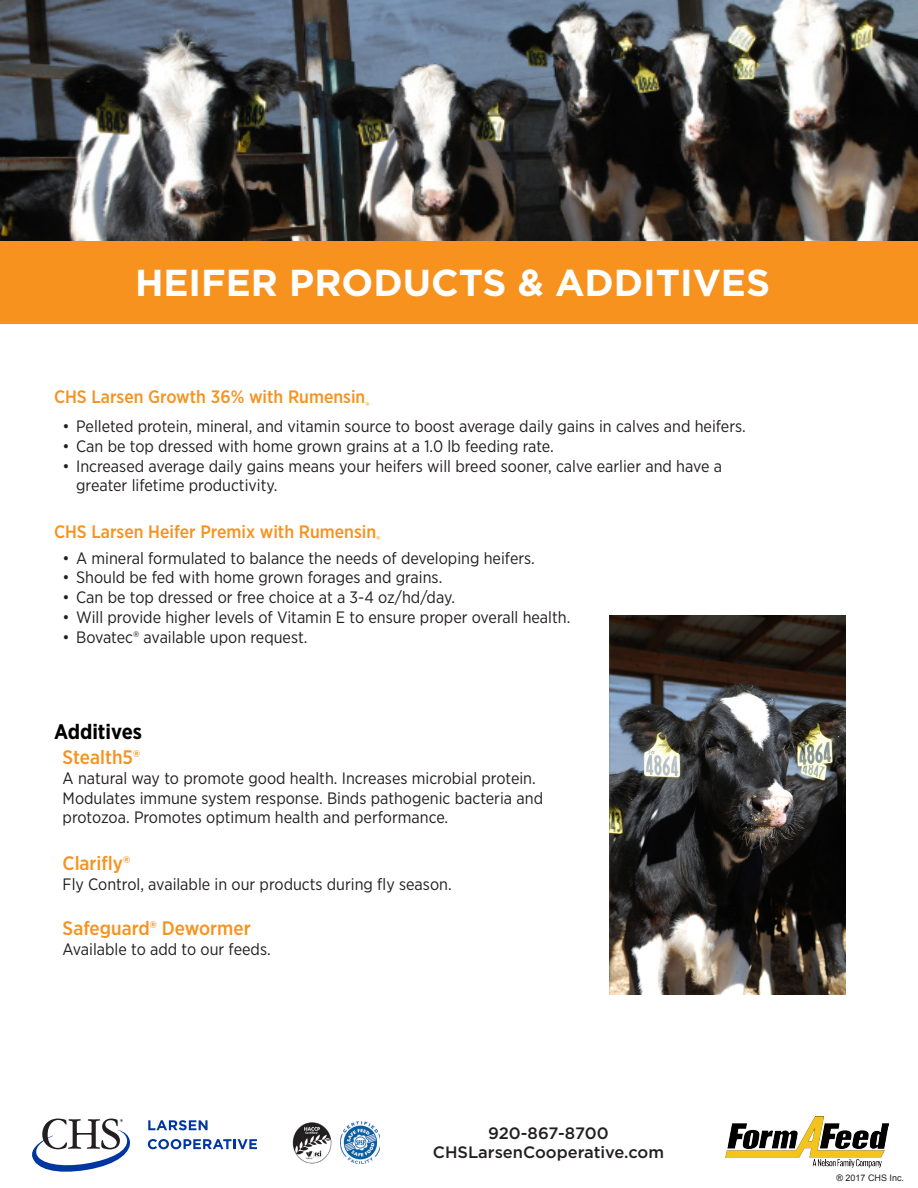
<style>
.page{position:relative;width:918px;height:1188px;background:#fff}
.page>*{position:absolute;margin:0;border:0;box-sizing:border-box;transform-origin:0 0}
.t1{font:700 37.5px "Gotham";color:#fff}
.t2{font:700 21px "Gotham Narrow";color:#000}
.t3{font:500 19.5px "Gotham Narrow";color:#f7921e}
.t4{font:500 18px "Gotham Narrow";color:#f7921e}
.t5{font:16.5px/19.8px "Gotham Narrow";color:#231f20}
.t6{font:500 16.5px "Gotham";color:#231f20}
.t7{font:9px "Arial";color:#231f20}
</style>
<div class="page">
<img style="left:0;top:0;width:918px;height:242px">
<div style="left:0;top:242px;width:918px;height:82px;background:#f7921e"></div>
<svg style="left:32px;top:1119px;width:98px;height:53px"></svg>
<svg style="left:148px;top:1120px;width:60px;height:10px"></svg>
<svg style="left:148px;top:1139px;width:109px;height:10px"></svg>
<img style="left:725px;top:1116px;width:164px;height:52px">
<img style="left:292px;top:1122px;width:40px;height:41px">
<img style="left:340px;top:1122px;width:40px;height:41px">
<img style="left:609px;top:615px;width:236px;height:380px">
<p class="t1" style="left:135px;top:258px;width:637px">HEIFER PRODUCTS &amp; ADDITIVES</p>
<p class="t4" style="left:54px;top:386px;width:317px">CHS Larsen Growth 36% with Rumensin<sub>®</sub></p>
<p class="t5" style="left:63px;top:416px;width:685px">• Pelleted protein, mineral, and vitamin source to boost average daily gains in calves and heifers.</p>
<p class="t5" style="left:63px;top:436px;width:493px">• Can be top dressed with home grown grains at a 1.0 lb feeding rate.</p>
<p class="t5" style="left:76px;top:456px;width:648px;text-indent:-13px">• Increased average daily gains means your heifers will breed sooner, calve earlier and have a greater lifetime productivity.</p>
<p class="t4" style="left:54px;top:520px;width:328px">CHS Larsen Heifer Premix with Rumensin<sub>®</sub></p>
<p class="t5" style="left:63px;top:548px;width:474px">• A mineral formulated to balance the needs of developing heifers.</p>
<p class="t5" style="left:63px;top:567px;width:381px">• Should be fed with home grown forages and grains.</p>
<p class="t5" style="left:63px;top:587px;width:394px">• Can be top dressed or free choice at a 3-4 oz/hd/day.</p>
<p class="t5" style="left:63px;top:607px;width:509px">• Will provide higher levels of Vitamin E to ensure proper overall health.</p>
<p class="t5" style="left:63px;top:627px;width:246px">• Bovatec® available upon request.</p>
<p class="t2" style="left:54px;top:719px;width:90px">Additives</p>
<p class="t3" style="left:63px;top:745px;width:79px">Stealth5®</p>
<p class="t5" style="left:63px;top:768px;width:482px">A natural way to promote good health. Increases microbial protein.<br>Modulates immune system response. Binds pathogenic bacteria and protozoa. Promotes optimum health and performance.</p>
<p class="t3" style="left:63px;top:851px;width:69px">Clarifly®</p>
<p class="t5" style="left:63px;top:874px;width:391px">Fly Control, available in our products during fly season.</p>
<p class="t3" style="left:63px;top:916px;width:190px">Safeguard® Dewormer</p>
<p class="t5" style="left:63px;top:939px;width:210px">Available to add to our feeds.</p>
<p class="t6" style="left:488px;top:1122px;width:122px">920-867-8700</p>
<p class="t6" style="left:433px;top:1142px;width:233px">CHSLarsenCooperative.com</p>
<p class="t7" style="left:836px;top:1171px;width:69px">® 2017 CHS Inc.</p>
</div>
